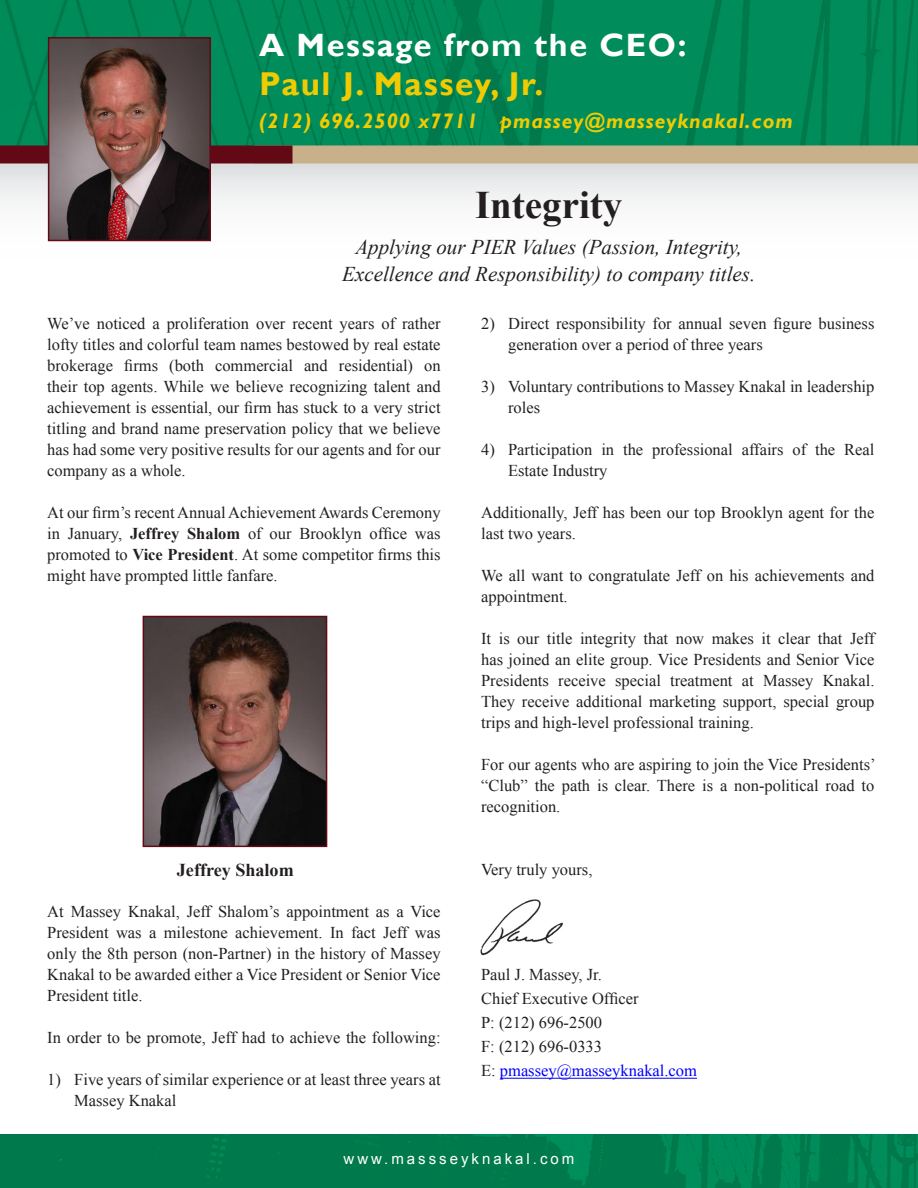
<style>
.page{position:relative;width:918px;height:1188px;background:#fff}
.page>*{position:absolute;margin:0;border:0;box-sizing:border-box;transform-origin:0 0}
.t1{font:700 39px "Times New Roman";color:#231f20}
.t2{font:700 33px "Gill Sans";letter-spacing:.05em;color:#f0cb02}
.t3{font:700 32.25px "Gill Sans";letter-spacing:.05em;color:#fff}
.t4{font:italic 21px "Times New Roman";color:#231f20}
.t5{font:italic 700 21px "Gill Sans";letter-spacing:.05em;color:#f0cb02}
.t6{font:700 18.15px "Times New Roman";color:#231f20}
.t7{font:16.5px/21px "Times New Roman";color:#231f20}
.t8{font:16.5px "Times New Roman";color:#00f}
.t9{font:15px "Arial";letter-spacing:.2em;color:#fff}
.s1{font-weight:700}
.s2{color:#231f20}
</style>
<div class="page">
<div style="left:0;top:160px;width:918px;height:166px;background:linear-gradient(to bottom,#eaeaec,#fff)"></div>
<img style="left:0;top:0;width:918px;height:146px">
<div style="left:254px;top:146px;width:664px;height:18px;background:#c8b08b"></div>
<div style="left:0;top:146px;width:292px;height:18px;background:#620915"></div>
<img style="left:0;top:1134px;width:918px;height:54px">
<img style="left:51px;top:40px;width:157px;height:198px">
<div style="left:48px;top:37px;width:163px;height:204px;border:2px solid #620915"></div>
<hr style="left:500px;top:1078px;width:197px;height:1px;background:#00f">
<img style="left:146px;top:619px;width:178px;height:225px">
<div style="left:143px;top:616px;width:184px;height:231px;border:2px solid #620915"></div>
<img style="left:480px;top:899px;width:83px;height:57px">
<p class="t3" style="left:259px;top:26px;width:429px">A Message from the CEO:</p>
<p class="t2" style="left:259px;top:64px;width:286px">Paul J. Massey, Jr.</p>
<p class="t5" style="left:259px;top:109px;width:535px">(212) 696.2500 x7711 pmassey@masseyknakal.com</p>
<p class="t1" style="left:475px;top:177px;width:149px">Integrity</p>
<p class="t4" style="left:355px;top:232px;width:388px">Applying our PIER Values (Passion, Integrity,</p>
<p class="t4" style="left:342px;top:259px;width:414px">Excellence and Responsibility) to company titles.</p>
<p class="t7" style="left:47px;top:313px;width:395px;text-align:justify">We’ve noticed a proliferation over recent years of rather lofty titles and colorful team names bestowed by real estate brokerage firms (both commercial and residential) on their top agents. While we believe recognizing talent and achievement is essential, our firm has stuck to a very strict titling and brand name preservation policy that we believe has had some very positive results for our agents and for our company as a whole.</p>
<p class="t7" style="left:47px;top:502px;width:395px;text-align:justify">At our firm’s recent Annual Achievement Awards Ceremony in January, <span class="s1">Jeffrey Shalom</span> of our Brooklyn office was promoted to <span class="s1">Vice President</span>. At some competitor firms this might have prompted little fanfare.</p>
<p class="t7" style="left:508px;top:313px;width:368px;text-indent:-27px">2) Direct responsibility for annual seven figure business generation over a period of three years</p>
<p class="t7" style="left:508px;top:376px;width:368px;text-indent:-27px">3) Voluntary contributions to Massey Knakal in leadership roles</p>
<p class="t7" style="left:508px;top:439px;width:368px;text-indent:-27px">4) Participation in the professional affairs of the Real<br>Estate Industry</p>
<p class="t7" style="left:481px;top:502px;width:395px">Additionally, Jeff has been our top Brooklyn agent for the last two years.</p>
<p class="t7" style="left:481px;top:565px;width:395px">We all want to congratulate Jeff on his achievements and appointment.</p>
<p class="t7" style="left:481px;top:628px;width:395px;text-align:justify">It is our title integrity that now makes it clear that Jeff has joined an elite group. Vice Presidents and Senior Vice Presidents receive special treatment at Massey Knakal.<br>They receive additional marketing support, special group trips and high-level professional training.</p>
<p class="t7" style="left:481px;top:754px;width:396px;text-align:justify">For our agents who are aspiring to join the Vice Presidents’ “Club” the path is clear. There is a non-political road to recognition.</p>
<p class="t6" style="left:177px;top:857px;width:118px">Jeffrey Shalom</p>
<p class="t7" style="left:47px;top:901px;width:395px;text-align:justify">At Massey Knakal, Jeff Shalom’s appointment as a Vice President was a milestone achievement. In fact Jeff was only the 8th person (non-Partner) in the history of Massey Knakal to be awarded either a Vice President or Senior Vice President title.</p>
<p class="t7" style="left:47px;top:1027px;width:395px">In order to be promote, Jeff had to achieve the following:</p>
<p class="t7" style="left:74px;top:1069px;width:368px;text-indent:-27px">1) Five years of similar experience or at least three years at<br>Massey Knakal</p>
<p class="t7" style="left:481px;top:859px;width:113px">Very truly yours,</p>
<p class="t7" style="left:481px;top:964px;width:122px">Paul J. Massey, Jr.</p>
<p class="t7" style="left:481px;top:988px;width:159px">Chief Executive Officer</p>
<p class="t7" style="left:481px;top:1012px;width:122px">P: (212) 696-2500</p>
<p class="t7" style="left:481px;top:1036px;width:122px">F: (212) 696-0333</p>
<p class="t8" style="left:481px;top:1060px;width:217px"><span class="s2">E:</span> pmassey@masseyknakal.com</p>
<p class="t9" style="left:344px;top:1149px;width:232px">www.massseyknakal.com</p>
</div>
